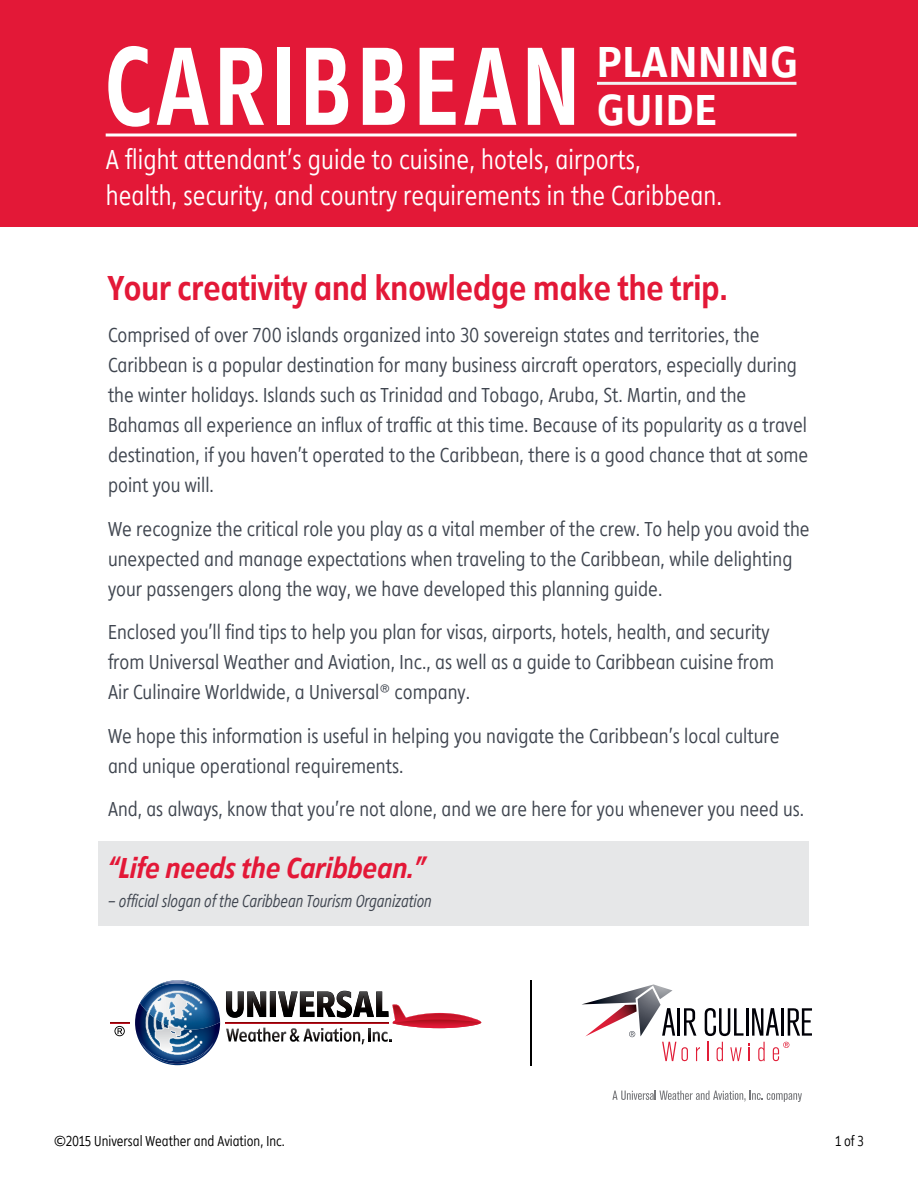
<style>
.page{position:relative;width:918px;height:1188px;background:#fff}
.page>*{position:absolute;margin:0;border:0;box-sizing:border-box;transform-origin:0 0}
.t1{font:115.5px "Diamanti Condensed EF";letter-spacing:.06em;color:#fff;scale:.86 1}
.t2{font:45px/48px "Diamanti Condensed EF";letter-spacing:.025em;color:#fff;scale:1.1 1}
.t3{font:36px "Diamanti Condensed EF";color:#e31837}
.t4{font:italic 30px "Diamanti Condensed EF";color:#e31837}
.t5{font:100 28.5px/36px "Diamanti Condensed EF";letter-spacing:.005em;color:#fff}
.t6{font:100 21px/30px "Diamanti Condensed EF";color:#3f454f;scale:1.04 1}
.t7{font:100 21px "Diamanti Condensed EF";color:#3f454f}
.t8{font:italic 100 18px "Diamanti Condensed EF";color:#3f454f;scale:.92 1}
.t9{font:100 15px "Diamanti Condensed EF";color:#000}
</style>
<div class="page">
<div style="left:98px;top:842px;width:711px;height:84px;background:#e6e7e8"></div>
<div style="left:0;top:0;width:918px;height:227px;background:#e31837"></div>
<hr style="left:106px;top:134px;width:690px;height:2px;background:#fff">
<img style="left:135px;top:1003px;width:85px;height:62px">
<img style="left:140px;top:980px;width:80px;height:50px">
<img style="left:141px;top:981px;width:73px;height:21px">
<img style="left:141px;top:1042px;width:73px;height:22px">
<img style="left:145px;top:1012px;width:56px;height:43px">
<img style="left:147px;top:990px;width:54px;height:1px">
<svg style="left:146px;top:991px;width:57px;height:63px"></svg>
<svg style="left:226px;top:991px;width:256px;height:53px"></svg>
<hr style="left:226px;top:1023px;width:163px;height:1px;background:#ba1222">
<svg style="left:110px;top:1022px;width:26px;height:14px"></svg>
<hr style="left:531px;top:980px;width:1px;height:85px;background:#000">
<svg style="left:612px;top:1091px;width:190px;height:11px"></svg>
<svg style="left:582px;top:984px;width:230px;height:77px"></svg>
<hr style="left:597px;top:82px;width:199px;height:3px;background:#f1f1f2">
<h1 class="t1" style="left:105px;top:22px;width:553px">CARIBBEAN</h1>
<h3 class="t5" style="left:106px;top:142px;width:618px">A flight attendant’s guide to cuisine, hotels, airports,<br>health, security, and country requirements in the Caribbean.</h3>
<h2 class="t2" style="left:597px;top:38px;width:184px">PLANNING<br>GUIDE</h2>
<h3 class="t3" style="left:108px;top:268px;width:621px">Your creativity and knowledge make the trip.</h3>
<p class="t6" style="left:108px;top:321px;width:675px">Comprised of over 700 islands organized into 30 sovereign states and territories, the Caribbean is a popular destination for many business aircraft operators, especially during the winter holidays. Islands such as Trinidad and Tobago, Aruba, St. Martin, and the Bahamas all experience an influx of traffic at this time. Because of its popularity as a travel destination, if you haven’t operated to the Caribbean, there is a good chance that at some point you will.</p>
<p class="t6" style="left:108px;top:514px;width:676px">We recognize the critical role you play as a vital member of the crew. To help you avoid the unexpected and manage expectations when traveling to the Caribbean, while delighting your passengers along the way, we have developed this planning guide.</p>
<p class="t6" style="left:108px;top:618px;width:642px">Enclosed you’ll find tips to help you plan for visas, airports, hotels, health, and security from Universal Weather and Aviation, Inc., as well as a guide to Caribbean cuisine from<br>Air Culinaire Worldwide, a Universal® company.</p>
<p class="t6" style="left:108px;top:721px;width:647px">We hope this information is useful in helping you navigate the Caribbean’s local culture and unique operational requirements.</p>
<p class="t7" style="left:108px;top:798px;width:698px">And, as always, know that you’re not alone, and we are here for you whenever you need us.</p>
<h3 class="t4" style="left:108px;top:852px;width:319px">“Life needs the Caribbean.”</h3>
<p class="t8" style="left:108px;top:891px;width:354px">– official slogan of the Caribbean Tourism Organization</p>
<p class="t9" style="left:54px;top:1133px;width:232px">©2015 Universal Weather and Aviation, Inc.</p>
<p class="t9" style="left:836px;top:1133px;width:30px">1 of 3</p>
</div>
